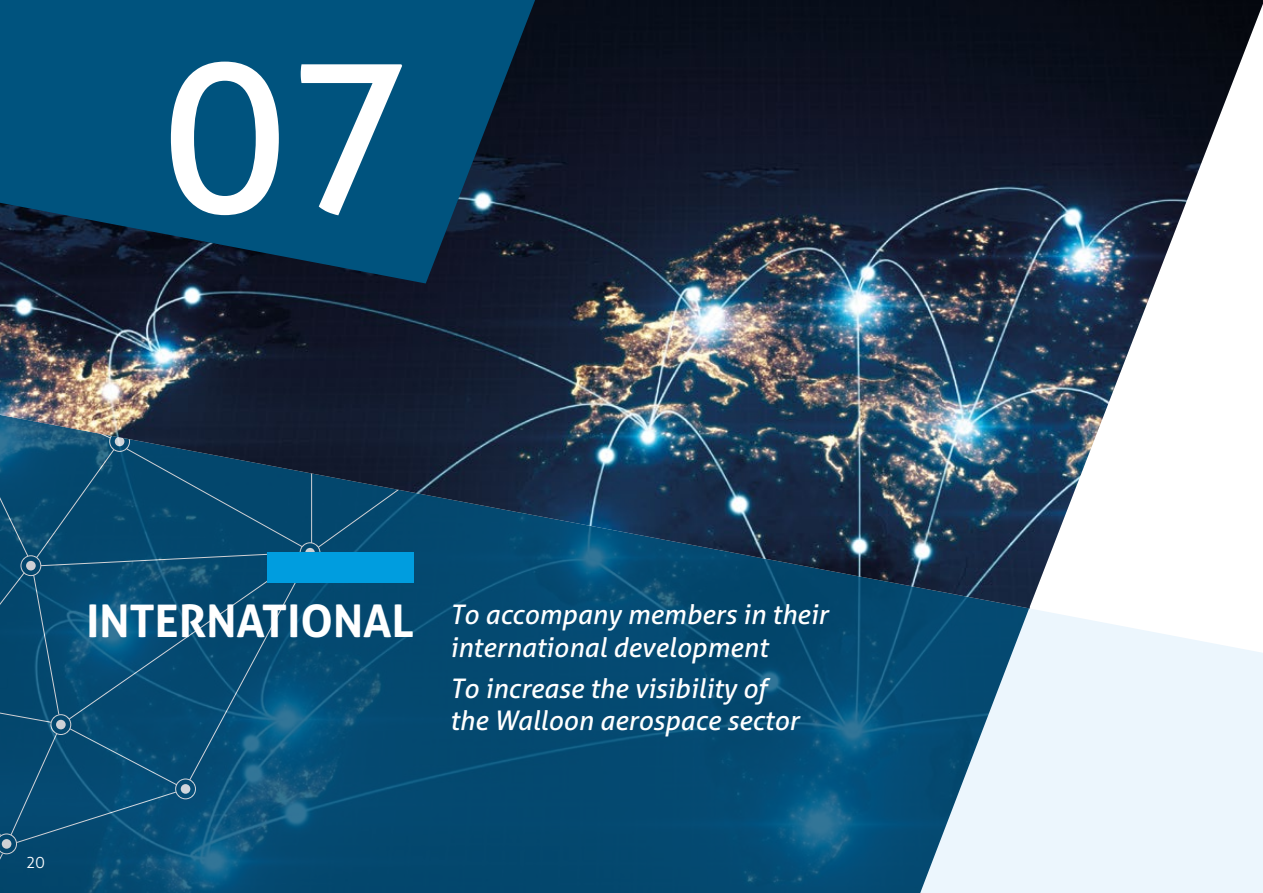
<style>
.page{position:relative;width:1263px;height:893px;background:#fff}
.page>*{position:absolute;margin:0;border:0;box-sizing:border-box;transform-origin:0 0}
.t1{font:210px "Aller";color:#fff}
.t2{font:700 45px "Aller";color:#fff}
.t3{font:italic 27px/32.4px "Aller";color:#fff}
.t4{font:300 15.6px "Aller";color:#fff}
</style>
<div class="page">
<svg style="left:0;top:608px;width:920px;height:285px;background:#054c74"></svg>
<svg style="left:0;top:854px;width:3px;height:31px"></svg>
<svg style="left:0;top:608px;width:566px;height:246px;background:#084e75"></svg>
<img style="left:0;top:0;width:1263px;height:608px">
<svg style="left:920px;top:608px;width:343px;height:285px;background:#c8dbe6"></svg>
<svg style="left:0;top:0;width:535px;height:283px;background:#03466c"></svg>
<div style="left:267px;top:552px;width:147px;height:31px;background:#009ddf"></div>
<h1 class="t1" style="left:162px;top:10px;width:253px">07</h1>
<h2 class="t2" style="left:86px;top:593px;width:329px">INTERNATIONAL</h2>
<p class="t3" style="left:450px;top:598px;width:379px">To accompany members in their international development</p>
<p class="t3" style="left:450px;top:672px;width:350px">To increase the visibility of the Walloon aerospace sector</p>
<p class="t4" style="left:26px;top:853px;width:20px">20</p>
</div>
